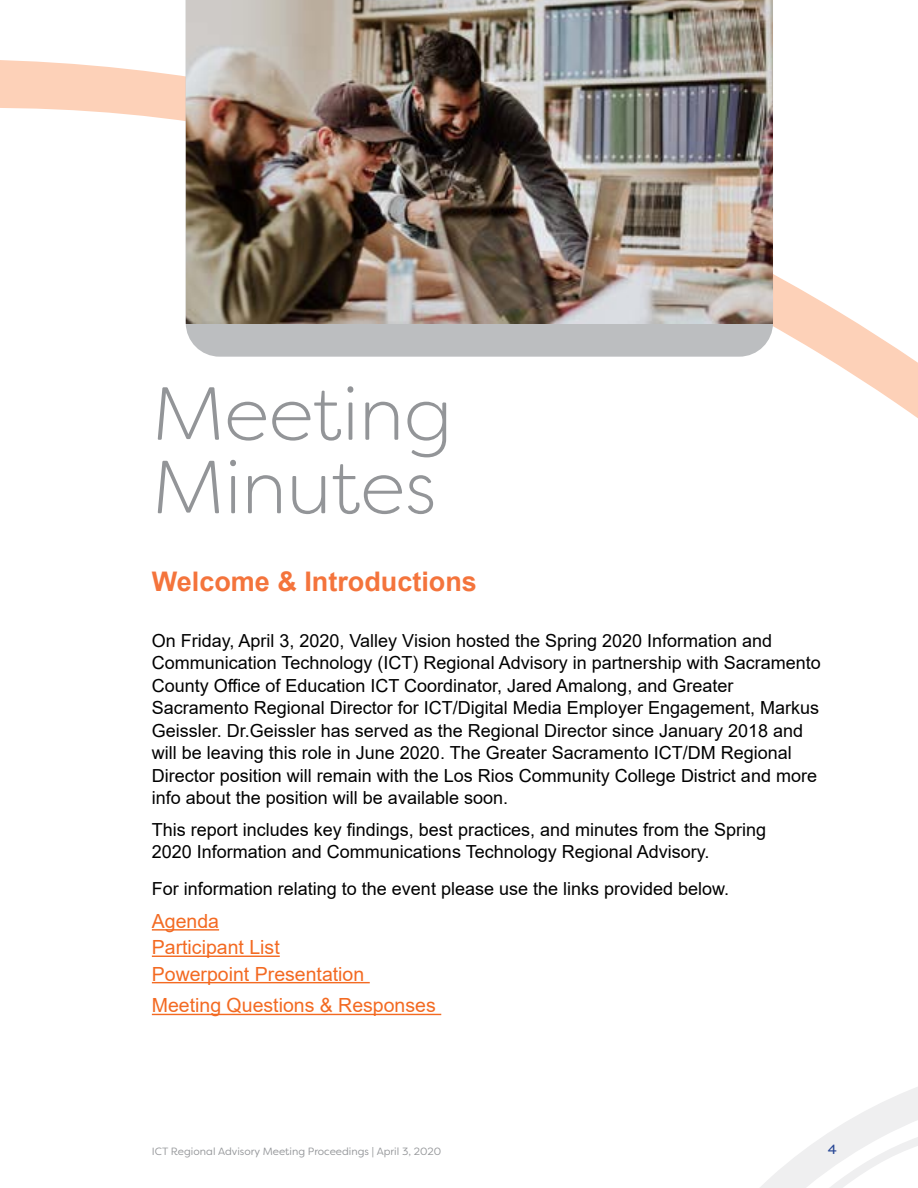
<style>
.page{position:relative;width:918px;height:1188px;background:#fff}
.page>*{position:absolute;margin:0;border:0;box-sizing:border-box;transform-origin:0 0}
.t1{font:300 75px/73.5px "Filson Soft";color:#939598}
.t2{font:700 27px "Arial";color:#f4743c}
.t3{font:19.5px/26.4px "Arial";color:#f36a22}
.t4{font:18px/22.5px "Arial";color:#000}
.t5{font:13.5px "Filson Soft";color:#2a4996}
.t6{font:10.5px "Filson Soft";color:#939598}
</style>
<div class="page">
<svg style="left:0;top:60px;width:918px;height:358px"></svg>
<div style="left:186px;top:324px;width:587px;height:33px;background:#bcbec0"></div>
<img style="left:186px;top:0;width:587px;height:324px">
<hr style="left:152px;top:929px;width:67px;height:2px;background:#f36a22">
<hr style="left:152px;top:956px;width:128px;height:1px;background:#f36a22">
<hr style="left:152px;top:982px;width:218px;height:1px;background:#f36a22">
<hr style="left:152px;top:1014px;width:289px;height:1px;background:#f36a22">
<svg style="left:760px;top:1087px;width:158px;height:101px"></svg>
<h1 class="t1" style="left:152px;top:376px;width:302px">Meeting<br>Minutes</h1>
<h2 class="t2" style="left:152px;top:563px;width:327px">Welcome &amp; Introductions</h2>
<p class="t4" style="left:152px;top:629px;width:670px">On Friday, April 3, 2020, Valley Vision hosted the Spring 2020 Information and Communication Technology (ICT) Regional Advisory in partnership with Sacramento County Office of Education ICT Coordinator, Jared Amalong, and Greater Sacramento Regional Director for ICT/Digital Media Employer Engagement, Markus Geissler. Dr.Geissler has served as the Regional Director since January 2018 and will be leaving this role in June 2020. The Greater Sacramento ICT/DM Regional Director position will remain with the Los Rios Community College District and more info about the position will be available soon.</p>
<p class="t4" style="left:152px;top:818px;width:616px">This report includes key findings, best practices, and minutes from the Spring<br>2020 Information and Communications Technology Regional Advisory.</p>
<p class="t4" style="left:152px;top:878px;width:579px">For information relating to the event please use the links provided below.</p>
<p class="t3" style="left:152px;top:908px;width:214px">Agenda<br>Participant List<br>Powerpoint Presentation</p>
<p class="t3" style="left:152px;top:992px;width:285px">Meeting Questions &amp; Responses</p>
<p class="t6" style="left:152px;top:1144px;width:291px">ICT Regional Advisory Meeting Proceedings | April 3, 2020</p>
<p class="t5" style="left:828px;top:1140px;width:11px">4</p>
</div>
